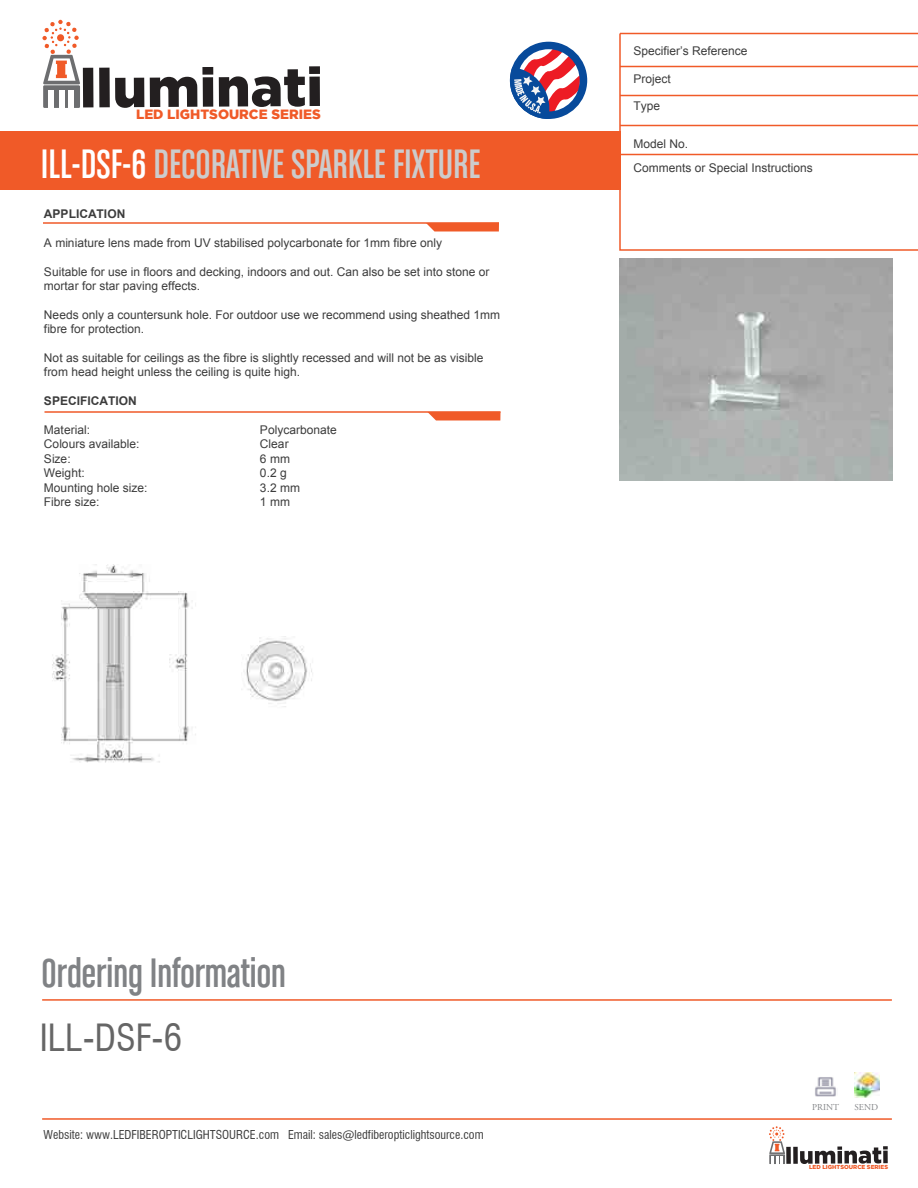
<style>
.page{position:relative;width:918px;height:1188px;background:#fff}
.page>*{position:absolute;margin:0;border:0;box-sizing:border-box;transform-origin:0 0}
.t1{font:43.5px "Chalet Comprime Cologne Sixty";color:#ccc}
.t2{font:43.5px "Chalet Comprime Cologne Sixty";color:#808285}
.t3{font:condensed 36.6px "Swiss 721 BT";color:#666}
.t4{font:900 13.35px "Gotham";color:#f05a28}
.t5{font:12px/14.4px "Arial";color:#3c3c3c}
.t6{font:condensed 12px "Swiss 721 BT";color:#3d3d3d}
.t7{font:700 12px "Arial";color:#3c3c3c}
.t8{font:9px "Adobe Garamond Pro";color:#808285}
.t9{font:900 5.7px "Gotham";color:#f05a28}
.s1{color:#fff}
</style>
<div class="page">
<hr style="left:42px;top:999px;width:850px;height:2px;background:#f05a28">
<hr style="left:42px;top:1118px;width:850px;height:2px;background:#f05a28">
<div style="left:0;top:131px;width:620px;height:59px;background:#f05a28"></div>
<svg style="left:619px;top:32px;width:299px;height:219px"></svg>
<hr style="left:620px;top:33px;width:298px;height:1px;background:#f05a28">
<hr style="left:620px;top:66px;width:298px;height:1px;background:#f05a28">
<hr style="left:620px;top:95px;width:298px;height:1px;background:#f05a28">
<hr style="left:620px;top:125px;width:298px;height:1px;background:#f05a28">
<hr style="left:620px;top:154px;width:298px;height:1px;background:#f05a28">
<svg style="left:510px;top:42px;width:77px;height:77px"></svg>
<img style="left:815px;top:1077px;width:21px;height:20px">
<img style="left:854px;top:1072px;width:26px;height:25px">
<div style="left:83px;top:68px;width:10px;height:39px;background:#231f20"></div>
<div style="left:99px;top:68px;width:11px;height:39px;background:#231f20"></div>
<svg style="left:115px;top:78px;width:29px;height:30px"></svg>
<svg style="left:150px;top:67px;width:63px;height:40px"></svg>
<svg style="left:219px;top:66px;width:101px;height:41px"></svg>
<div style="left:43px;top:85px;width:37px;height:23px;background:#6d6e70"></div>
<svg style="left:42px;top:20px;width:38px;height:64px"></svg>
<div style="left:49px;top:90px;width:5px;height:22px;background:#fff"></div>
<div style="left:59px;top:90px;width:5px;height:22px;background:#fff"></div>
<div style="left:68px;top:90px;width:5px;height:22px;background:#fff"></div>
<hr style="left:43px;top:222px;width:456px;height:2px;background:#f05a28">
<svg style="left:426px;top:223px;width:73px;height:9px"></svg>
<hr style="left:44px;top:411px;width:456px;height:2px;background:#f05a28">
<svg style="left:428px;top:412px;width:73px;height:9px"></svg>
<div style="left:786px;top:1147px;width:5px;height:17px;background:#231f20"></div>
<div style="left:793px;top:1147px;width:5px;height:17px;background:#231f20"></div>
<svg style="left:800px;top:1146px;width:88px;height:18px"></svg>
<svg style="left:769px;top:1126px;width:16px;height:38px"></svg>
<img style="left:52px;top:564px;width:261px;height:199px">
<img style="left:619px;top:259px;width:274px;height:222px">
<p class="t4" style="left:136px;top:106px;width:186px">LED LIGHTSOURCE SERIES</p>
<h1 class="t1" style="left:41px;top:140px;width:441px"><span class="s1">ILL-DSF-6</span> DECORATIVE SPARKLE FIXTURE</h1>
<p class="t7" style="left:44px;top:206px;width:83px">APPLICATION</p>
<p class="t5" style="left:44px;top:236px;width:400px">A miniature lens made from UV stabilised polycarbonate for 1mm fibre only</p>
<p class="t5" style="left:44px;top:264px;width:447px">Suitable for use in floors and decking, indoors and out. Can also be set into stone or mortar for star paving effects.</p>
<p class="t5" style="left:44px;top:308px;width:458px">Needs only a countersunk hole. For outdoor use we recommend using sheathed 1mm fibre for protection.</p>
<p class="t5" style="left:44px;top:351px;width:441px">Not as suitable for ceilings as the fibre is slightly recessed and will not be as visible from head height unless the ceiling is quite high.</p>
<p class="t7" style="left:44px;top:393px;width:94px">SPECIFICATION</p>
<p class="t5" style="left:44px;top:423px;width:48px">Material:</p>
<p class="t5" style="left:260px;top:423px;width:78px">Polycarbonate</p>
<p class="t5" style="left:44px;top:437px;width:97px">Colours available:</p>
<p class="t5" style="left:260px;top:437px;width:30px">Clear</p>
<p class="t5" style="left:44px;top:452px;width:28px">Size:</p>
<p class="t5" style="left:260px;top:452px;width:31px">6 mm</p>
<p class="t5" style="left:44px;top:466px;width:42px">Weight:</p>
<p class="t5" style="left:260px;top:466px;width:28px">0.2 g</p>
<p class="t5" style="left:44px;top:480px;width:105px">Mounting hole size:</p>
<p class="t5" style="left:260px;top:480px;width:42px">3.2 mm</p>
<p class="t5" style="left:44px;top:495px;width:57px">Fibre size:</p>
<p class="t5" style="left:260px;top:495px;width:31px">1 mm</p>
<p class="t5" style="left:633px;top:44px;width:116px">Specifier’s Reference</p>
<p class="t5" style="left:633px;top:72px;width:39px">Project</p>
<p class="t5" style="left:633px;top:99px;width:28px">Type</p>
<p class="t5" style="left:633px;top:132px;width:181px;line-height:24px">Model No.<br>Comments or Special Instructions</p>
<h1 class="t2" style="left:42px;top:949px;width:246px">Ordering Information</h1>
<h2 class="t3" style="left:40px;top:1016px;width:144px">ILL-DSF-6</h2>
<p class="t6" style="left:44px;top:1127px;width:442px">Website: www.LEDFIBEROPTICLIGHTSOURCE.com Email: sales@ledfiberopticlightsource.com</p>
<p class="t8" style="left:812px;top:1101px;width:28px">PRINT</p>
<p class="t8" style="left:854px;top:1101px;width:25px">SEND</p>
<p class="t9" style="left:809px;top:1163px;width:81px">LED LIGHTSOURCE SERIES</p>
</div>
